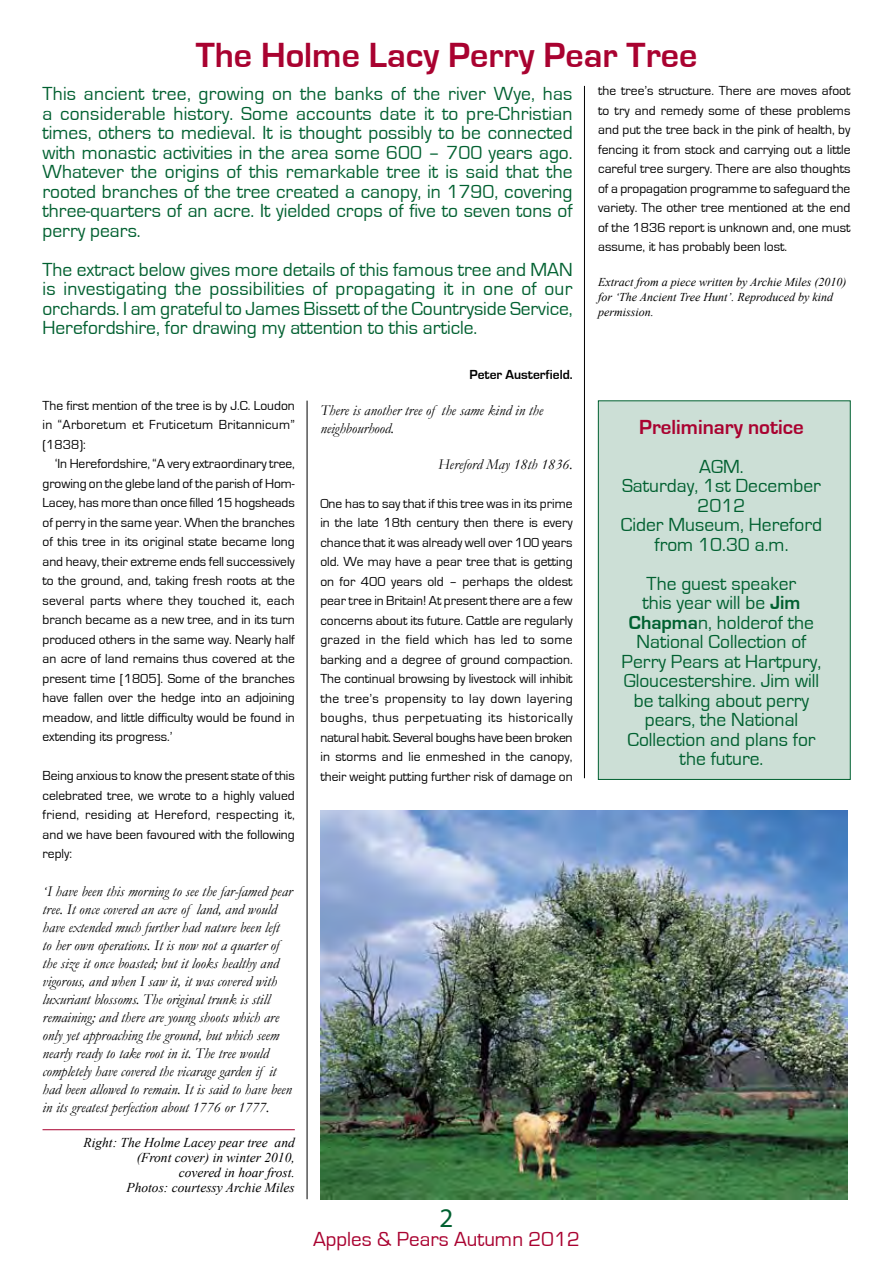
<style>
.page{position:relative;width:893px;height:1263px;background:#fff}
.page>*{position:absolute;margin:0;border:0;box-sizing:border-box;transform-origin:0 0}
.t1{font:700 36px "Eurostile";color:#a90230}
.t2{font:27px "Myriad Pro";color:#006030}
.t3{font:21px "Eurostile";color:#a90230}
.t4{font:700 21px "Eurostile";color:#a90230}
.t5{font:19.5px/19.5px "Eurostile";color:#006030;text-align:justify}
.t6{font:italic 15px/18px "Garamond";color:#000}
.t7{font:13.5px/19.5px "Eurostile";color:#000;text-align:justify}
.t8{font:italic 13.5px/15px "Times New Roman";color:#000;text-align:right}
.t9{font:700 13.5px "Eurostile";color:#000}
.t10{font:italic 12px/15px "Times New Roman";color:#000}
.s1{font-family:"Times New Roman";font-size:13.5px}
.s2{font-weight:700}
</style>
<div class="page">
<hr style="left:584px;top:86px;width:1px;height:692px;background:#000">
<hr style="left:307px;top:401px;width:1px;height:798px;background:#000">
<hr style="left:43px;top:1129px;width:252px;height:1px;background:#a90230">
<img style="left:320px;top:810px;width:528px;height:389px">
<div style="left:598px;top:401px;width:252px;height:379px;background:#ccdfd6;border:1px solid #006030"></div>
<h1 class="t1" style="left:196px;top:35px;width:503px">The Holme Lacy Perry Pear Tree</h1>
<p class="t5" style="left:43px;top:84px;width:532px">This ancient tree, growing on the banks of the river Wye, has a considerable history. Some accounts date it to pre-Christian times, others to medieval. It is thought possibly to be connected with monastic activities in the area some 600 – 700 years ago.<br>Whatever the origins of this remarkable tree it is said that the rooted branches of the tree created a canopy, in 1790, covering three-quarters of an acre. It yielded crops of five to seven tons of perry pears.</p>
<p class="t5" style="left:43px;top:260px;width:532px">The extract below gives more details of this famous tree and MAN is investigating the possibilities of propagating it in one of our orchards. I am grateful to James Bissett of the Countryside Service, Herefordshire, for drawing my attention to this article.</p>
<p class="t9" style="left:469px;top:367px;width:105px">Peter Austerfield.</p>
<p class="t6" style="left:320px;top:401px;width:224px">There is another tree of the same kind in the neighbourhood.</p>
<p class="t6" style="left:438px;top:455px;width:136px">Hereford May 18th 1836.</p>
<p class="t7" style="left:320px;top:494px;width:254px">One has to say that if this tree was in its prime in the late 18th century then there is every chance that it was already well over 100 years old. We may have a pear tree that is getting on for 400 years old – perhaps the oldest pear tree in Britain! At present there are a few concerns about its future. Cattle are regularly grazed in the field which has led to some barking and a degree of ground compaction.<br>The continual browsing by livestock will inhibit the tree’s propensity to lay down layering boughs, thus perpetuating its historically natural habit. Several boughs have been broken in storms and lie enmeshed in the canopy, their weight putting further risk of damage on</p>
<p class="t7" style="left:598px;top:81px;width:254px">the tree’s structure. There are moves afoot to try and remedy some of these problems and put the tree back in the pink of health, by fencing it from stock and carrying out a little careful tree surgery. There are also thoughts of a propagation programme to safeguard the variety. The other tree mentioned at the end of the 1836 report is unknown and, one must assume, it has probably been lost.</p>
<p class="t10" style="left:598px;top:274px;width:250px">Extract from a piece written by Archie Miles (2010) for ‘The Ancient Tree Hunt’. Reproduced by kind permission.</p>
<p class="t7" style="left:43px;top:396px;width:254px">The first mention of the tree is by J.C. Loudon in “Arboretum et Fruticetum Britannicum” (1838):</p>
<p class="t7" style="left:43px;top:454px;width:254px;text-indent:13px">‘In Herefordshire, “A very extraordinary tree, growing on the glebe land of the parish of Hom-Lacey, has more than once filled 15 hogsheads of perry in the same year. When the branches of this tree in its original state became long and heavy, their extreme ends fell successively to the ground, and, taking fresh roots at the several parts where they touched it, each branch became as a new tree, and in its turn produced others in the same way. Nearly half an acre of land remains thus covered at the present time [1805]. Some of the branches have fallen over the hedge into an adjoining meadow, and little difficulty would be found in extending its progress.’</p>
<p class="t7" style="left:43px;top:766px;width:254px">Being anxious to know the present state of this celebrated tree, we wrote to a highly valued friend, residing at Hereford, respecting it, and we have been favoured with the following reply:</p>
<p class="t6" style="left:43px;top:881px;width:251px"><span class="s1">‘</span>I have been this morning to see the far-famed pear tree. It once covered an acre of land, and would have extended much further had nature been left to her own operations. It is now not a quarter of the size it once boasted; but it looks healthy and vigorous, and when I saw it, it was covered with luxuriant blossoms. The original trunk is still remaining; and there are young shoots which are only yet approaching the ground, but which seem nearly ready to take root in it. The tree would completely have covered the vicarage garden if it had been allowed to remain. It is said to have been in its greatest perfection about 1776 or 1777.</p>
<h3 class="t4" style="left:639px;top:416px;width:166px">Preliminary notice</h3>
<h3 class="t5" style="left:621px;top:457px;width:203px;text-align:center">AGM.<br>Saturday, 1st December<br>2012<br>Cider Museum, Hereford from 10.30 a.m.</h3>
<h3 class="t5" style="left:622px;top:574px;width:201px;text-align:center">The guest speaker<br>this year will be <span class="s2">Jim<br>Chapma</span>n, holderof the<br>National Collection of<br>Perry Pears at Hartpury,<br>Gloucestershire. Jim will be talking about perry pears, the National<br>Collection and plans for the future.</h3>
<p class="t8" style="left:83px;top:1134px;width:213px">Right: The Holme Lacey pear tree and (Front cover) in winter 2010,<br>covered in hoar frost.<br>Photos: courtessy Archie Miles</p>
<h2 class="t2" style="left:440px;top:1201px;width:15px">2</h2>
<h3 class="t3" style="left:313px;top:1228px;width:268px">Apples &amp; Pears Autumn 2012</h3>
</div>
